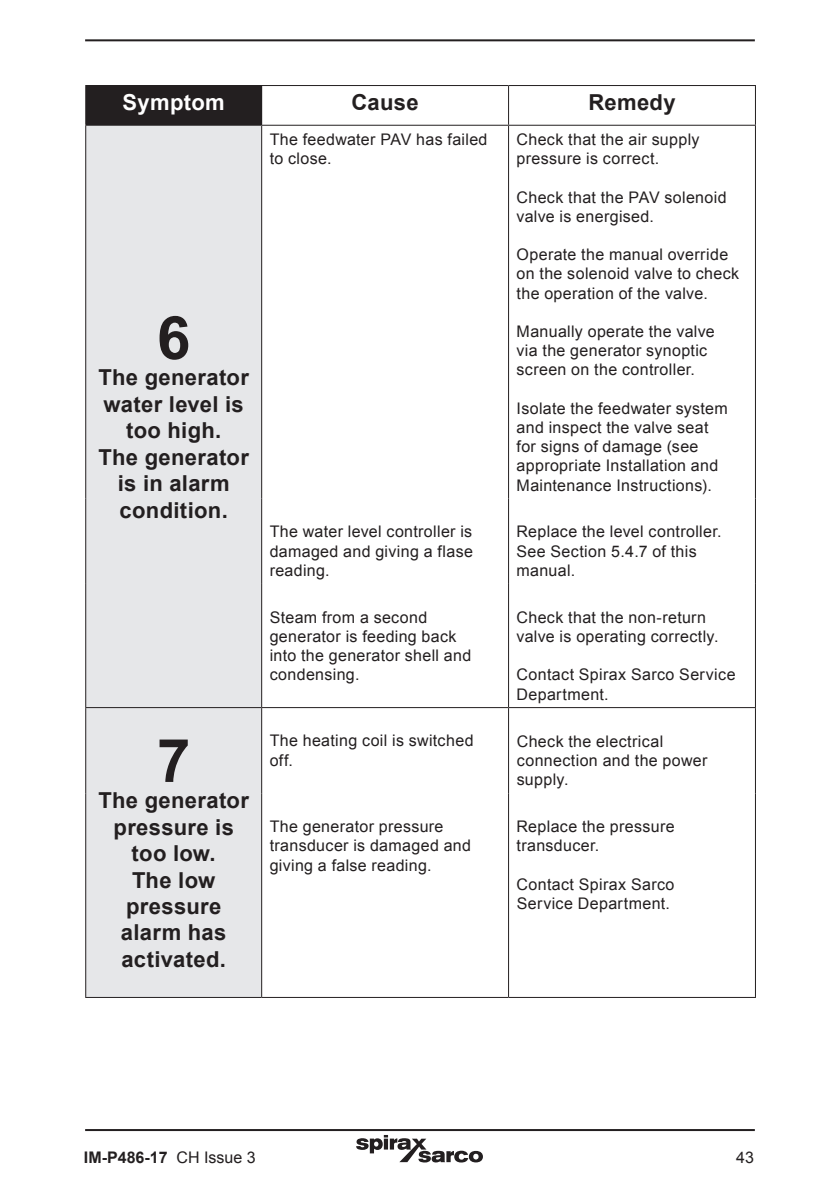
<style>
.page{position:relative;width:840px;height:1191px;background:#fff}
.page>*{position:absolute;margin:0;border:0;box-sizing:border-box;transform-origin:0 0}
.t1{font:700 60px "Arial";color:#231f20}
.t2{font:700 22px/26.4px "Arial";letter-spacing:.015em;color:#231f20;text-align:center}
.t3{font:700 22px "Arial";letter-spacing:.015em;color:#fff}
.t4{font:16px/19.2px "Arial";letter-spacing:.02em;color:#231f20}
.t5{font:700 16px "Arial";color:#231f20}
.s1{font-weight:400}
</style>
<div class="page">
<hr style="left:85px;top:1129px;width:669px;height:2px;background:#231f20">
<hr style="left:85px;top:39px;width:669px;height:2px;background:#231f20">
<svg style="left:356px;top:1135px;width:126px;height:27px"></svg>
<div style="left:86px;top:86px;width:175px;height:39px;background:#231f20"></div>
<div style="left:86px;top:126px;width:175px;height:871px;background:#e6e7e9"></div>
<hr style="left:85px;top:85px;width:176px;height:1px;background:#231f20">
<hr style="left:85px;top:86px;width:1px;height:39px;background:#231f20">
<hr style="left:261px;top:85px;width:247px;height:1px;background:#231f20">
<hr style="left:261px;top:86px;width:1px;height:39px;background:#231f20">
<hr style="left:508px;top:85px;width:247px;height:1px;background:#231f20">
<hr style="left:508px;top:86px;width:1px;height:39px;background:#231f20">
<hr style="left:754px;top:86px;width:1px;height:39px;background:#231f20">
<hr style="left:85px;top:125px;width:176px;height:1px;background:#231f20">
<hr style="left:85px;top:126px;width:1px;height:372px;background:#231f20">
<hr style="left:85px;top:498px;width:1px;height:86px;background:#231f20">
<hr style="left:85px;top:584px;width:1px;height:123px;background:#231f20">
<hr style="left:261px;top:125px;width:247px;height:1px;background:#231f20">
<hr style="left:261px;top:126px;width:1px;height:372px;background:#231f20">
<hr style="left:508px;top:125px;width:247px;height:1px;background:#231f20">
<hr style="left:754px;top:126px;width:1px;height:372px;background:#231f20">
<hr style="left:261px;top:498px;width:1px;height:86px;background:#231f20">
<hr style="left:754px;top:498px;width:1px;height:86px;background:#231f20">
<hr style="left:261px;top:584px;width:1px;height:123px;background:#231f20">
<hr style="left:754px;top:584px;width:1px;height:123px;background:#231f20">
<hr style="left:85px;top:707px;width:176px;height:1px;background:#231f20">
<hr style="left:85px;top:708px;width:1px;height:85px;background:#231f20">
<hr style="left:85px;top:793px;width:1px;height:204px;background:#231f20">
<hr style="left:85px;top:997px;width:176px;height:1px;background:#231f20">
<hr style="left:261px;top:707px;width:247px;height:1px;background:#231f20">
<hr style="left:261px;top:708px;width:1px;height:85px;background:#231f20">
<hr style="left:508px;top:707px;width:247px;height:1px;background:#231f20">
<hr style="left:754px;top:708px;width:1px;height:85px;background:#231f20">
<hr style="left:261px;top:793px;width:1px;height:204px;background:#231f20">
<hr style="left:754px;top:793px;width:1px;height:204px;background:#231f20">
<hr style="left:508px;top:126px;width:1px;height:372px;background:#231f20">
<hr style="left:508px;top:498px;width:1px;height:86px;background:#231f20">
<hr style="left:508px;top:584px;width:1px;height:123px;background:#231f20">
<hr style="left:508px;top:708px;width:1px;height:85px;background:#231f20">
<hr style="left:508px;top:793px;width:1px;height:204px;background:#231f20">
<hr style="left:261px;top:997px;width:247px;height:1px;background:#231f20">
<hr style="left:508px;top:997px;width:247px;height:1px;background:#231f20">
<h2 class="t3" style="left:122px;top:87px;width:104px">Symptom</h2>
<h2 class="t2" style="left:351px;top:89px;width:68px">Cause</h2>
<h2 class="t2" style="left:588px;top:89px;width:89px">Remedy</h2>
<h1 class="t1" style="left:157px;top:298px;width:35px">6</h1>
<h2 class="t2" style="left:98px;top:365px;width:152px">The generator water level is too high.<br>The generator is in alarm condition.</h2>
<h1 class="t1" style="left:157px;top:721px;width:35px">7</h1>
<h2 class="t2" style="left:98px;top:788px;width:152px">The generator pressure is too low.<br>The low pressure alarm has activated.</h2>
<p class="t4" style="left:269px;top:130px;width:219px">The feedwater PAV has failed to close.</p>
<p class="t4" style="left:516px;top:130px;width:184px">Check that the air supply pressure is correct.</p>
<p class="t4" style="left:516px;top:187px;width:211px">Check that the PAV solenoid valve is energised.</p>
<p class="t4" style="left:516px;top:245px;width:224px">Operate the manual override on the solenoid valve to check the operation of the valve.</p>
<p class="t4" style="left:516px;top:322px;width:200px">Manually operate the valve via the generator synoptic screen on the controller.</p>
<p class="t4" style="left:516px;top:399px;width:212px">Isolate the feedwater system and inspect the valve seat for signs of damage (see appropriate Installation and<br>Maintenance Instructions).</p>
<p class="t4" style="left:269px;top:522px;width:205px;text-align:justify">The water level controller is damaged and giving a flase reading.</p>
<p class="t4" style="left:516px;top:522px;width:206px">Replace the level controller.<br>See Section 5.4.7 of this manual.</p>
<p class="t4" style="left:269px;top:607px;width:203px">Steam from a second generator is feeding back into the generator shell and condensing.</p>
<p class="t4" style="left:516px;top:607px;width:203px">Check that the non-return valve is operating correctly.</p>
<p class="t4" style="left:516px;top:665px;width:220px">Contact Spirax Sarco Service<br>Department.</p>
<p class="t4" style="left:269px;top:731px;width:205px">The heating coil is switched off.</p>
<p class="t4" style="left:516px;top:731px;width:192px">Check the electrical connection and the power supply.</p>
<p class="t4" style="left:269px;top:817px;width:203px">The generator pressure transducer is damaged and giving a false reading.</p>
<p class="t4" style="left:516px;top:817px;width:159px">Replace the pressure transducer.</p>
<p class="t4" style="left:516px;top:874px;width:159px">Contact Spirax Sarco<br>Service Department.</p>
<p class="t5" style="left:84px;top:1146px;width:173px">IM-P486-17 <span class="s1">CH Issue 3</span></p>
<p class="t4" style="left:735px;top:1147px;width:19px">43</p>
</div>
